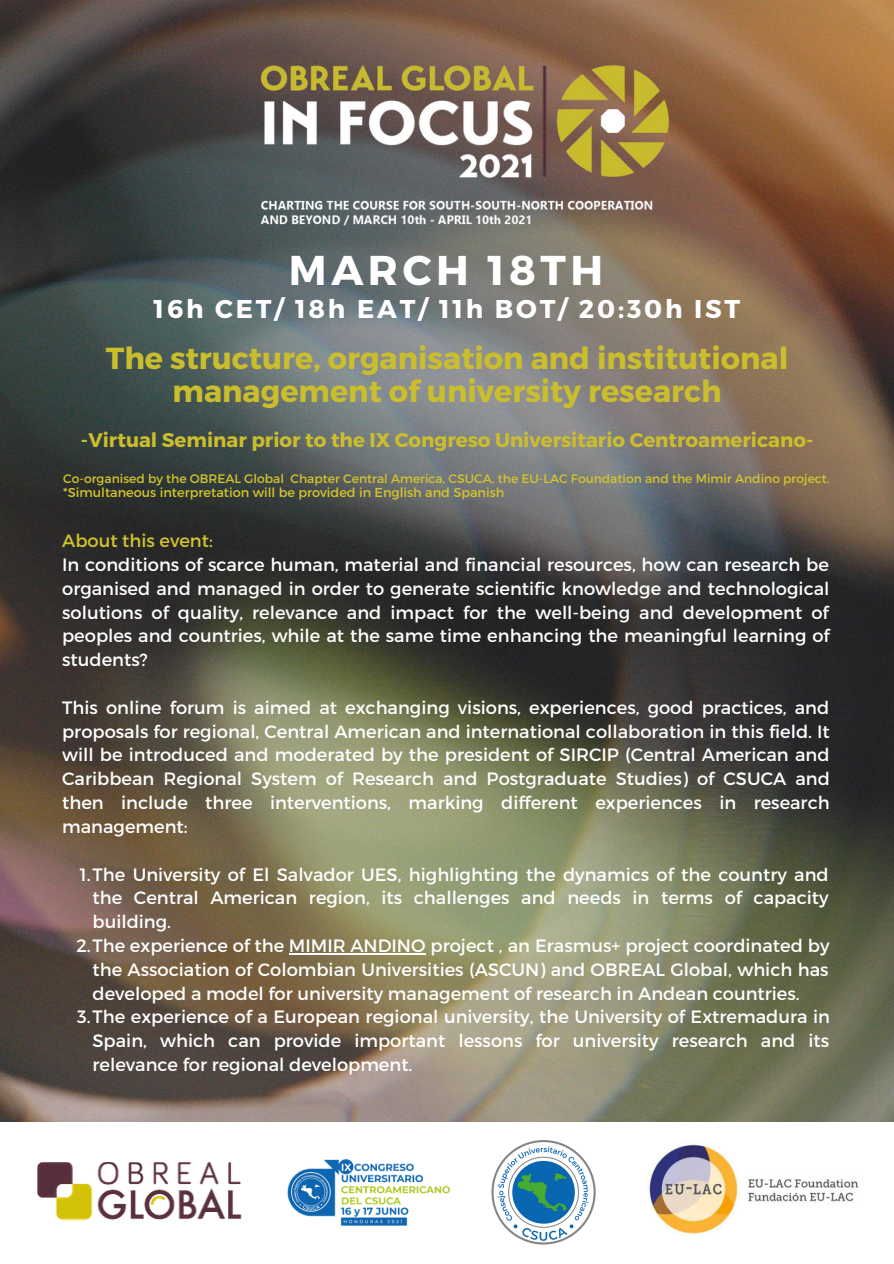
<style>
.page{position:relative;width:894px;height:1264px;background:#fff}
.page>*{position:absolute;margin:0;border:0;box-sizing:border-box;transform-origin:0 0}
.t1{font:700 41.55px "Montserrat";letter-spacing:.11em;color:#fff}
.t2{font:700 30.3px/32.8px "Montserrat";color:#cbbe2d;text-align:center}
.t3{font:700 25.65px "Montserrat";letter-spacing:.11em;color:#fff}
.t4{font:700 19.8px "Montserrat";color:#cbbe2d}
.t5{font:17.85px/23.9px "Montserrat";color:#fff;text-align:justify}
.t6{font:17.85px "Montserrat";color:#d2c52e}
.t7{font:12.9px "Montserrat";color:#d2c52e}
.t8{font:12.3px "Montserrat";color:#d2c52e}
</style>
<div class="page">
<img style="left:0;top:0;width:893px;height:1122px">
<hr style="left:289px;top:953px;width:136px;height:1px;background:#fff">
<img style="left:648px;top:1143px;width:211px;height:93px">
<img style="left:38px;top:1162px;width:204px;height:58px">
<img style="left:275px;top:1105px;width:185px;height:121px">
<img style="left:491px;top:1140px;width:105px;height:105px">
<img style="left:236px;top:0;width:448px;height:260px">
<p class="t1" style="left:289px;top:243px;width:316px">MARCH 18TH</p>
<p class="t3" style="left:153px;top:292px;width:588px">16h CET/ 18h EAT/ 11h BOT/ 20:30h IST</p>
<p class="t2" style="left:106px;top:340px;width:684px">The structure, organisation and institutional management of university research</p>
<p class="t4" style="left:81px;top:427px;width:733px">-Virtual Seminar prior to the IX Congreso Universitario Centroamericano-</p>
<p class="t8" style="left:63px;top:470px;width:767px">Co-organised by the OBREAL Global Chapter Central America, CSUCA, the EU-LAC Foundation and the Mimir Andino project.</p>
<p class="t7" style="left:63px;top:484px;width:442px">*Simultaneous interpretation will be provided in English and Spanish</p>
<p class="t6" style="left:62px;top:529px;width:152px">About this event:</p>
<p class="t5" style="left:62px;top:551px;width:768px">In conditions of scarce human, material and financial resources, how can research be organised and managed in order to generate scientific knowledge and technological solutions of quality, relevance and impact for the well-being and development of peoples and countries, while at the same time enhancing the meaningful learning of students?</p>
<p class="t5" style="left:62px;top:694px;width:769px">This online forum is aimed at exchanging visions, experiences, good practices, and proposals for regional, Central American and international collaboration in this field. It will be introduced and moderated by the president of SIRCIP (Central American and Caribbean Regional System of Research and Postgraduate Studies) of CSUCA and then include three interventions, marking different experiences in research management:</p>
<p class="t5" style="left:92px;top:861px;width:737px;text-indent:-13px">1.The University of El Salvador UES, highlighting the dynamics of the country and the Central American region, its challenges and needs in terms of capacity building.</p>
<p class="t5" style="left:92px;top:932px;width:738px;text-indent:-16px">2.The experience of the MIMIR ANDINO project , an Erasmus+ project coordinated by the Association of Colombian Universities (ASCUN) and OBREAL Global, which has developed a model for university management of research in Andean countries.</p>
<p class="t5" style="left:92px;top:1004px;width:738px;text-indent:-15px">3.The experience of a European regional university, the University of Extremadura in Spain, which can provide important lessons for university research and its relevance for regional development.</p>
</div>
